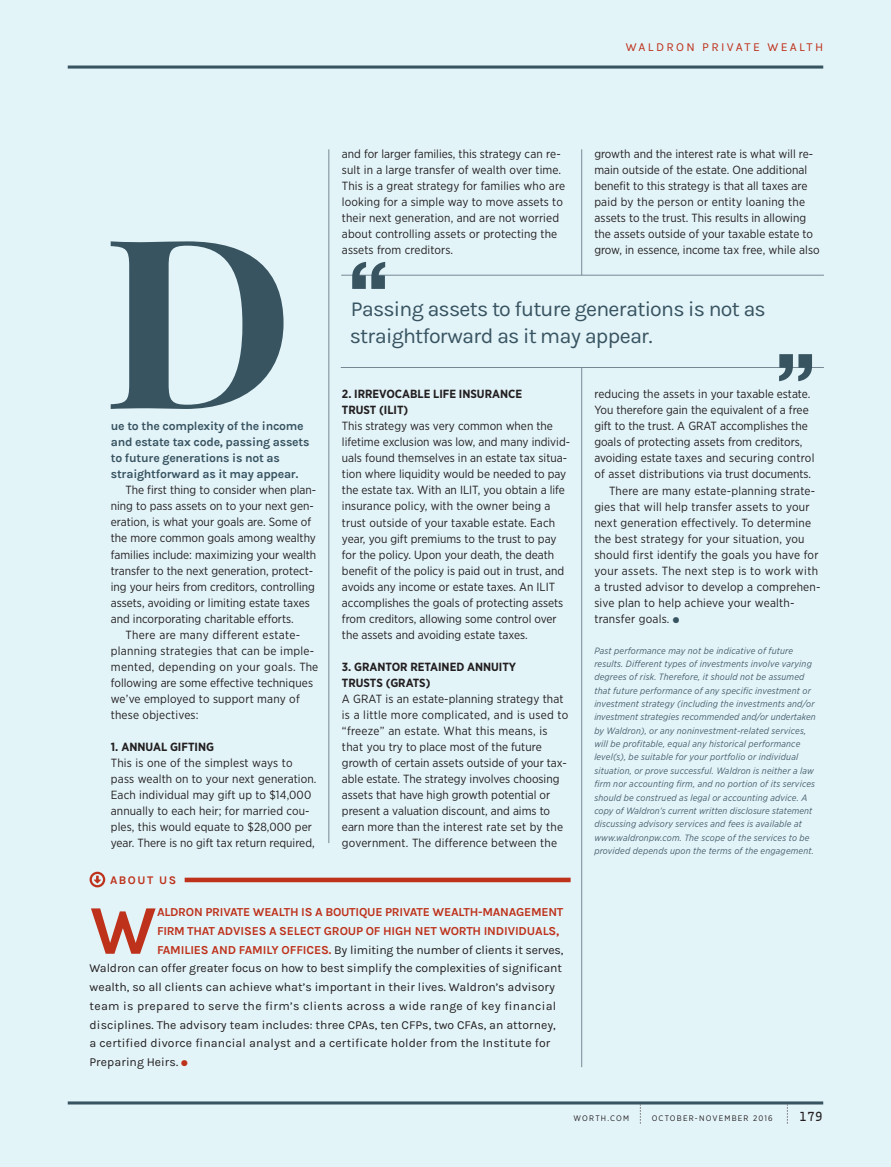
<style>
.page{position:relative;width:891px;height:1167px;background:#fff}
.page>*{position:absolute;margin:0;border:0;box-sizing:border-box;transform-origin:0 0}
.t1{font:700 236.55px "Playfair Display";color:#385461;scale:1.05 1}
.t2{font:700 69.9px "Karla";color:#be321b}
.t3{font:21.3px "Karla";letter-spacing:-.035em;color:#385461}
.t4{font:12.9px "Numbers Greenback";color:#231f20}
.t5{font:12.15px "Karla";color:#231f20}
.t6{font:700 12.15px/16px "Karla";letter-spacing:-.02em;color:#385461}
.t7{font:700 12.15px "Karla";letter-spacing:-.02em;color:#be321b}
.t8{font:12.15px "Karla";letter-spacing:.025em;color:#231f20}
.t9{font:12.15px "Karla";letter-spacing:.19em;color:#be321b}
.t10{font:11.85px/16px "Gotham Narrow";color:#231f20}
.t11{font:11.85px "Gotham Narrow";letter-spacing:.02em;color:#231f20}
.t12{font:700 11.85px/16px "Gotham Narrow";color:#231f20}
.t13{font:11.85px "Gotham Narrow";letter-spacing:.03em;color:#231f20}
.t14{font:700 11.7px "Karla";letter-spacing:.13em;color:#be321b}
.t15{font:italic 9.15px/13.4px "Gotham Narrow";letter-spacing:.02em;color:#46606d}
.t16{font:7.95px "Gotham Narrow";letter-spacing:.15em;color:#231f20}
.s1{color:#385461}
.s2{font-weight:700;color:#be321b}
.s3{color:#be321b}
</style>
<div class="page">
<div style="left:0;top:0;width:891px;height:1166px;background:#e3f4f9"></div>
<hr style="left:581px;top:149px;width:1px;height:126px;background:#768893">
<svg style="left:68px;top:65px;width:755px;height:4px;background:#607984"></svg>
<hr style="left:68px;top:1101px;width:755px;height:3px;background:#385461">
<hr style="left:581px;top:367px;width:1px;height:700px;background:#768893">
<hr style="left:329px;top:149px;width:1px;height:694px;background:#768893">
<svg style="left:90px;top:871px;width:15px;height:16px"></svg>
<div style="left:185px;top:877px;width:386px;height:5px;background:#be321b"></div>
<hr style="left:341px;top:367px;width:483px;height:1px;background:#768893">
<hr style="left:341px;top:275px;width:483px;height:1px;background:#768893">
<svg style="left:779px;top:354px;width:33px;height:27px"></svg>
<svg style="left:352px;top:262px;width:33px;height:27px"></svg>
<svg style="left:640px;top:1104px;width:1px;height:19px"></svg>
<svg style="left:787px;top:1104px;width:1px;height:19px"></svg>
<p class="t9" style="left:626px;top:41px;width:199px">WALDRON PRIVATE WEALTH</p>
<h1 class="t1" style="left:102px;top:171px;width:185px">D</h1>
<p class="t6" style="left:111px;top:418px;width:200px">ue to the complexity of the income and estate tax code, passing assets to future generations is not as straightforward as it may appear.</p>
<p class="t10" style="left:111px;top:482px;width:207px;text-indent:15px">The first thing to consider when plan&shy;ning to pass assets on to your next gen&shy;eration, is what your goals are. Some of the more common goals among wealthy families include: maximizing your wealth transfer to the next generation, protect&shy;ing your heirs from creditors, controlling assets, avoiding or limiting estate taxes and incorporating charitable efforts.</p>
<p class="t10" style="left:111px;top:626px;width:209px;text-indent:15px">There are many different estate&shy;planning strategies that can be imple&shy;mented, depending on your goals. The following are some effective techniques we’ve employed to support many of these objectives:</p>
<p class="t12" style="left:111px;top:738px;width:105px">1. ANNUAL GIFTING</p>
<p class="t10" style="left:111px;top:754px;width:207px">This is one of the simplest ways to pass wealth on to your next generation.<br>Each individual may gift up to $14,000 annually to each heir; for married cou&shy;ples, this would equate to $28,000 per year. There is no gift tax return required,</p>
<p class="t14" style="left:110px;top:873px;width:68px">ABOUT US</p>
<p class="t10" style="left:342px;top:145px;width:225px">and for larger families, this strategy can re&shy;sult in a large transfer of wealth over time.<br>This is a great strategy for families who are looking for a simple way to move assets to their next generation, and are not worried about controlling assets or protecting the assets from creditors.</p>
<p class="t10" style="left:594px;top:145px;width:227px">growth and the interest rate is what will re&shy;main outside of the estate. One additional benefit to this strategy is that all taxes are paid by the person or entity loaning the assets to the trust. This results in allowing the assets outside of your taxable estate to grow, in essence, income tax free, while also</p>
<h3 class="t3" style="left:351px;top:297px;width:417px">Passing assets to future generations is not as</h3>
<h3 class="t3" style="left:350px;top:324px;width:304px">straightforward as it may appear.</h3>
<p class="t12" style="left:342px;top:386px;width:182px">2. IRREVOCABLE LIFE INSURANCE<br>TRUST (ILIT)</p>
<p class="t10" style="left:342px;top:418px;width:230px">This strategy was very common when the lifetime exclusion was low, and many individ&shy;uals found themselves in an estate tax situa&shy;tion where liquidity would be needed to pay the estate tax. With an ILIT, you obtain a life insurance policy, with the owner being a trust outside of your taxable estate. Each year, you gift premiums to the trust to pay for the policy. Upon your death, the death benefit of the policy is paid out in trust, and avoids any income or estate taxes. An ILIT accomplishes the goals of protecting assets from creditors, allowing some control over the assets and avoiding estate taxes.</p>
<p class="t12" style="left:342px;top:658px;width:176px">3. GRANTOR RETAINED ANNUITY<br>TRUSTS (GRATS)</p>
<p class="t10" style="left:342px;top:690px;width:228px">A GRAT is an estate-planning strategy that is a little more complicated, and is used to “freeze” an estate. What this means, is that you try to place most of the future growth of certain assets outside of your tax&shy;able estate. The strategy involves choosing assets that have high growth potential or present a valuation discount, and aims to earn more than the interest rate set by the government. The difference between the</p>
<p class="t10" style="left:594px;top:386px;width:218px">reducing the assets in your taxable estate.</p>
<p class="t10" style="left:594px;top:402px;width:216px">You therefore gain the equivalent of a free</p>
<p class="t10" style="left:594px;top:418px;width:215px">gift to the trust. A GRAT accomplishes the</p>
<p class="t10" style="left:594px;top:434px;width:210px">goals of protecting assets from creditors,</p>
<p class="t11" style="left:594px;top:451px;width:222px">avoiding estate taxes and securing control</p>
<p class="t10" style="left:594px;top:466px;width:218px">of asset distributions via trust documents.</p>
<p class="t11" style="left:609px;top:483px;width:208px">There are many estate-planning strate-</p>
<p class="t11" style="left:594px;top:499px;width:217px">gies that will help transfer assets to your</p>
<p class="t11" style="left:594px;top:515px;width:218px">next generation effectively. To determine</p>
<p class="t11" style="left:594px;top:531px;width:212px">the best strategy for your situation, you</p>
<p class="t11" style="left:594px;top:547px;width:226px">should first identify the goals you have for</p>
<p class="t13" style="left:594px;top:563px;width:225px">your assets. The next step is to work with</p>
<p class="t11" style="left:594px;top:579px;width:228px">a trusted advisor to develop a comprehen-</p>
<p class="t11" style="left:594px;top:595px;width:202px">sive plan to help achieve your wealth-</p>
<p class="t11" style="left:594px;top:611px;width:87px">transfer goals. <span class="s1">●</span></p>
<p class="t15" style="left:594px;top:643px;width:223px">Past performance may not be indicative of future results. Different types of investments involve varying degrees of risk. Therefore, it should not be assumed that future performance of any specific investment or investment strategy (including the investments and/or investment strategies recommended and/or undertaken by Waldron), or any noninvestment-related services, will be profitable, equal any historical performance level(s), be suitable for your portfolio or individual situation, or prove successful. Waldron is neither a law firm nor accounting firm, and no portion of its services should be construed as legal or accounting advice. A copy of Waldron’s current written disclosure statement discussing advisory services and fees is available at www.waldronpw.com. The scope of the services to be provided depends upon the terms of the engagement.</p>
<h2 class="t2" style="left:90px;top:889px;width:69px">W</h2>
<p class="t7" style="left:157px;top:905px;width:408px">ALDRON PRIVATE WEALTH IS A BOUTIQUE PRIVATE WEALTH-MANAGEMENT</p>
<p class="t7" style="left:157px;top:923px;width:404px">FIRM THAT ADVISES A SELECT GROUP OF HIGH NET WORTH INDIVIDUALS,</p>
<p class="t5" style="left:157px;top:943px;width:408px"><span class="s2">FAMILIES AND FAMILY OFFICES.</span> By limiting the number of clients it serves,</p>
<p class="t5" style="left:90px;top:961px;width:474px">Waldron can offer greater focus on how to best simplify the complexities of significant</p>
<p class="t5" style="left:90px;top:980px;width:467px">wealth, so all clients can achieve what’s important in their lives. Waldron’s advisory</p>
<p class="t8" style="left:90px;top:999px;width:468px">team is prepared to serve the firm’s clients across a wide range of key financial</p>
<p class="t5" style="left:90px;top:1017px;width:468px">disciplines. The advisory team includes: three CPAs, ten CFPs, two CFAs, an attorney,</p>
<p class="t5" style="left:90px;top:1036px;width:463px">a certified divorce financial analyst and a certificate holder from the Institute for</p>
<p class="t5" style="left:90px;top:1055px;width:100px">Preparing Heirs. <span class="s3">●</span></p>
<p class="t16" style="left:574px;top:1112px;width:57px">WORTH.COM</p>
<p class="t16" style="left:652px;top:1112px;width:123px">OCTOBER-NOVEMBER 2016</p>
<p class="t4" style="left:799px;top:1110px;width:26px">179</p>
</div>
